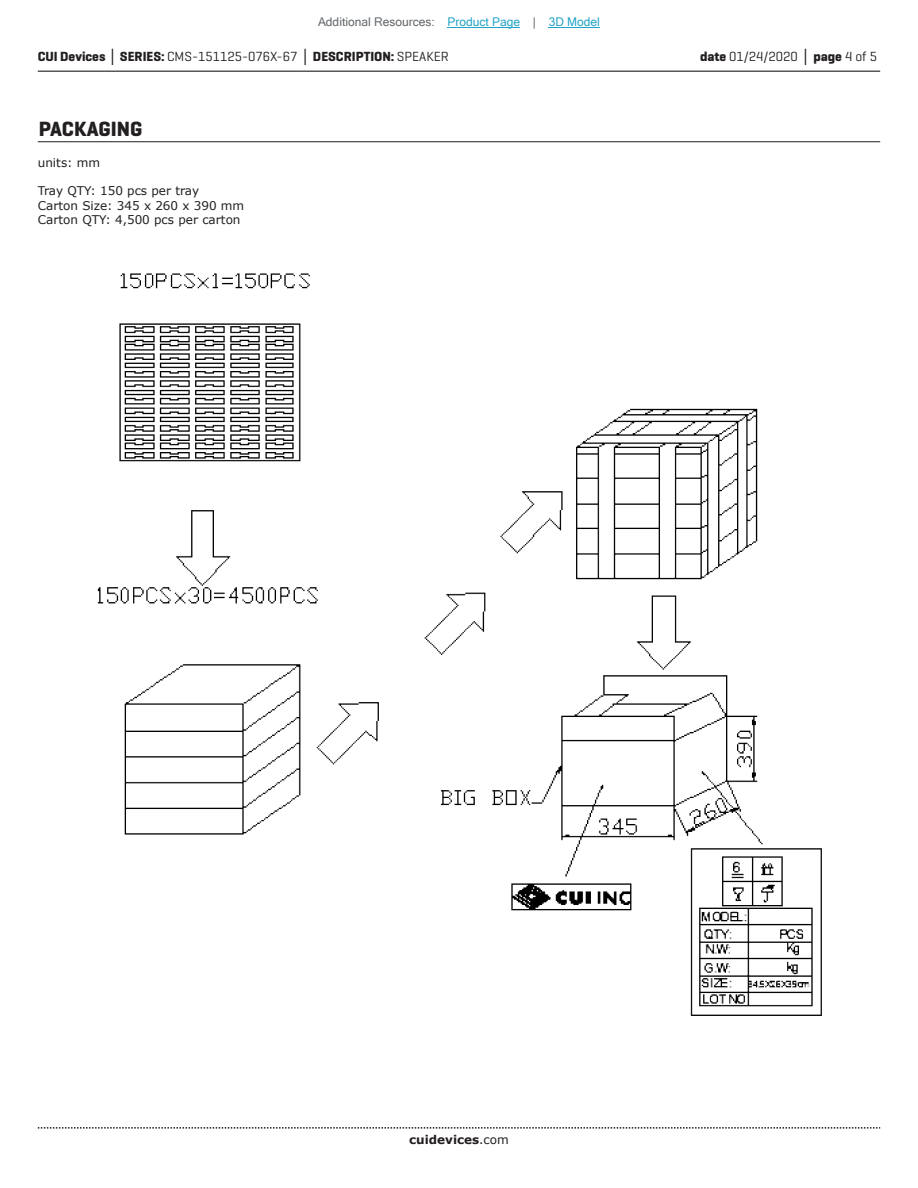
<style>
.page{position:relative;width:918px;height:1188px;background:#fff}
.page>*{position:absolute;margin:0;border:0;box-sizing:border-box;transform-origin:0 0}
.t1{font:700 21px "Geogrotesque";color:#231f20}
.t2{font:700 13.5px "Geogrotesque";color:#231f20}
.t3{font:13.5px "Geogrotesque";color:#231f20}
.t4{font:12px/14.4px "Verdana";color:#231f20}
.t5{font:12px "Microsoft Sans Serif";color:#63676b}
.t6{font:700 12px "Verdana";color:#231f20}
.s1{color:#23a4c6}
.s2{font-family:"Verdana"}
.s3{font-weight:400}
.s4{font-weight:700}
.s5{font-family:"Verdana";font-weight:700}
</style>
<div class="page">
<hr style="left:38px;top:71px;width:842px;height:1px;background:#231f20">
<svg style="left:38px;top:1127px;width:842px;height:2px"></svg>
<hr style="left:38px;top:141px;width:842px;height:1px;background:#231f20">
<img style="left:97px;top:273px;width:725px;height:743px">
<hr style="left:448px;top:27px;width:72px;height:1px;background:#23a4c6">
<hr style="left:549px;top:27px;width:51px;height:1px;background:#23a4c6">
<p class="t5" style="left:318px;top:15px;width:283px">Additional Resources: <span class="s1">Product Page</span> | <span class="s1">3D Model</span></p>
<p class="t2" style="left:38px;top:48px;width:413px">CUI Devices <span class="s2">│</span> SERIES: <span class="s3">CMS-151125-076X-67</span> <span class="s2">│</span> DESCRIPTION: <span class="s3">SPEAKER</span></p>
<h1 class="t1" style="left:39px;top:116px;width:105px">PACKAGING</h1>
<p class="t4" style="left:38px;top:155px;width:64px">units: mm</p>
<p class="t4" style="left:38px;top:184px;width:208px">Tray QTY: 150 pcs per tray<br>Carton Size: 345 x 260 x 390 mm<br>Carton QTY: 4,500 pcs per carton</p>
<p class="t3" style="left:700px;top:48px;width:179px"><span class="s4">date</span> 01/24/2020 <span class="s5">│</span> <span class="s4">page</span> 4 of 5</p>
<p class="t6" style="left:409px;top:1131px;width:101px">cuidevices<span class="s3">.com</span></p>
</div>
